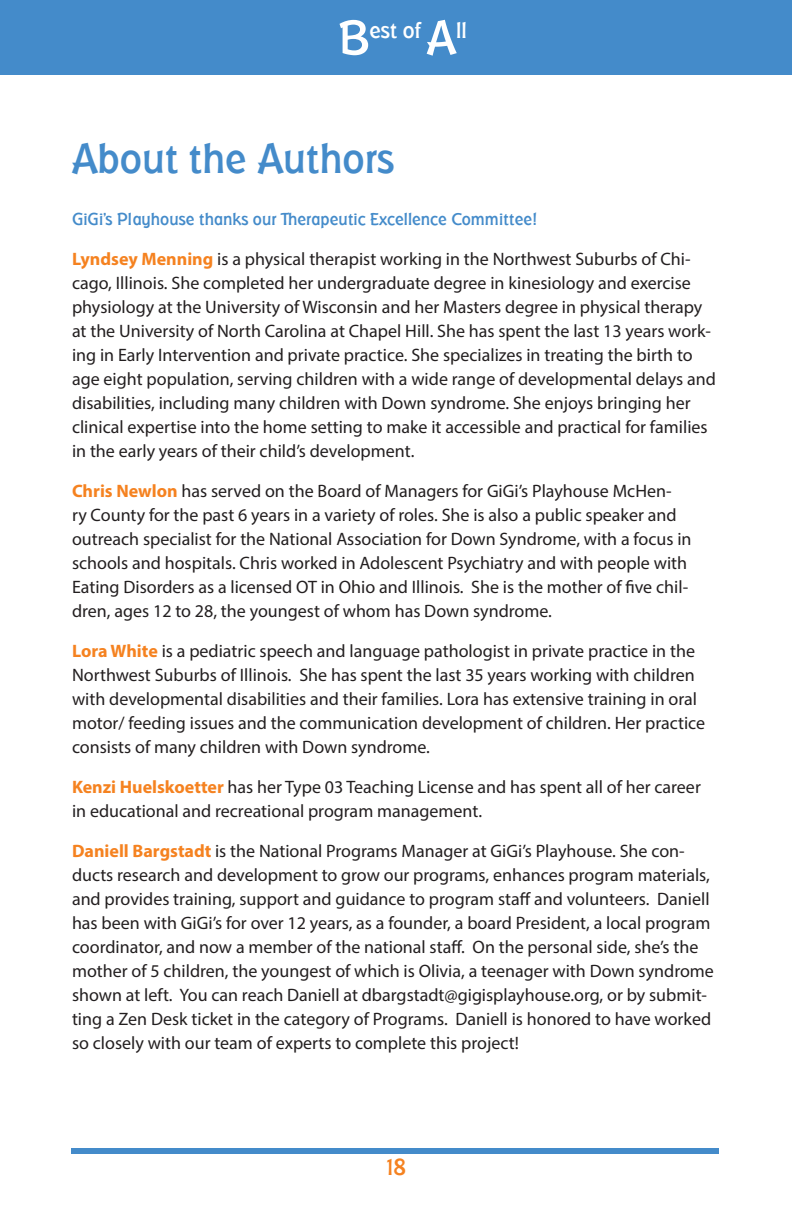
<style>
.page{position:relative;width:792px;height:1224px;background:#fff}
.page>*{position:absolute;margin:0;border:0;box-sizing:border-box;transform-origin:0 0}
.page_header{font:500 44px "Badger";color:#448bca}
.t1{font:500 23.6px "Badger";color:#f58220}
.t2{font:500 23.4px "Badger";color:#fff}
.Basic{font:18px/24px "Myriad Pro";color:#231f20}
.tip_heading{font:500 18px "Badger";color:#448bca}
.s1{font-size:50.4px}
.s2{font-weight:700;color:#f58220}
</style>
<div class="page">
<div style="left:0;top:0;width:792px;height:75px;background:#448bca"></div>
<div style="left:71px;top:1148px;width:648px;height:5px;background:#448bca"></div>
<p class="t2" style="left:339px;top:14px;width:130px"><span class="s1">B</span>est of <span class="s1">A</span>ll</p>
<p class="page_header" style="left:72px;top:129px;width:324px">About the Authors</p>
<p class="tip_heading" style="left:72px;top:207px;width:467px">GiGi’s Playhouse thanks our Therapeutic Excellence Committee!</p>
<p class="Basic" style="left:72px;top:247px;width:645px"><span class="s2">Lyndsey Menning</span> is a physical therapist working in the Northwest Suburbs of Chi&shy;cago, Illinois. She completed her undergraduate degree in kinesiology and exercise physiology at the University of Wisconsin and her Masters degree in physical therapy at the University of North Carolina at Chapel Hill. She has spent the last 13 years work&shy;ing in Early Intervention and private practice. She specializes in treating the birth to age eight population, serving children with a wide range of developmental delays and disabilities, including many children with Down syndrome. She enjoys bringing her clinical expertise into the home setting to make it accessible and practical for families in the early years of their child’s development.</p>
<p class="Basic" style="left:72px;top:479px;width:621px"><span class="s2">Chris Newlon</span> has served on the Board of Managers for GiGi’s Playhouse McHen-<br>ry County for the past 6 years in a variety of roles. She is also a public speaker and outreach specialist for the National Association for Down Syndrome, with a focus in schools and hospitals. Chris worked in Adolescent Psychiatry and with people with Eating Disorders as a licensed OT in Ohio and Illinois. She is the mother of five chil&shy;dren, ages 12 to 28, the youngest of whom has Down syndrome.</p>
<p class="Basic" style="left:72px;top:639px;width:635px"><span class="s2">Lora White</span> is a pediatric speech and language pathologist in private practice in the Northwest Suburbs of Illinois. She has spent the last 35 years working with children with developmental disabilities and their families. Lora has extensive training in oral motor/ feeding issues and the communication development of children. Her practice consists of many children with Down syndrome.</p>
<p class="Basic" style="left:72px;top:775px;width:630px"><span class="s2">Kenzi Huelskoetter</span> has her Type 03 Teaching License and has spent all of her career in educational and recreational program management.</p>
<p class="Basic" style="left:72px;top:839px;width:643px"><span class="s2">Daniell Bargstadt</span> is the National Programs Manager at GiGi’s Playhouse. She con&shy;ducts research and development to grow our programs, enhances program materials, and provides training, support and guidance to program staff and volunteers. Daniell has been with GiGi’s for over 12 years, as a founder, a board President, a local program coordinator, and now a member of the national staff. On the personal side, she’s the mother of 5 children, the youngest of which is Olivia, a teenager with Down syndrome shown at left. You can reach Daniell at dbargstadt@gigisplayhouse.org, or by submit&shy;ting a Zen Desk ticket in the category of Programs. Daniell is honored to have worked so closely with our team of experts to complete this project!</p>
<h2 class="t1" style="left:383px;top:1151px;width:24px">18</h2>
</div>
